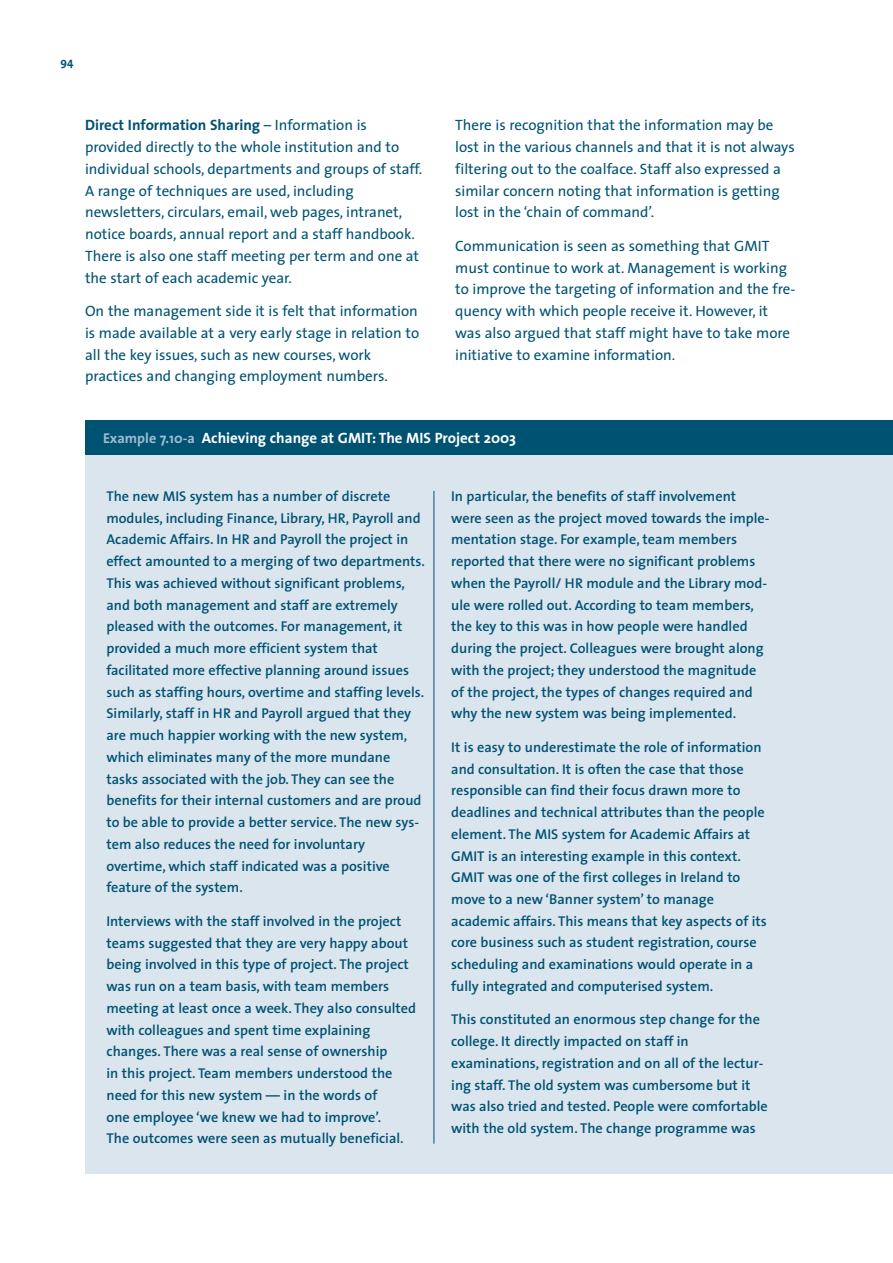
<style>
.page{position:relative;width:893px;height:1263px;background:#fff}
.page>*{position:absolute;margin:0;border:0;box-sizing:border-box;transform-origin:0 0}
.t1{font:15px/21.8px "The Sans";color:#005273}
.t2{font:700 15px "The Sans";color:#fff}
.t3{font:600 14.25px/21.8px "The Sans";color:#005273}
.t4{font:700 12px "The Sans";color:#005273;scale:.95 1}
.s1{font-weight:700}
.s2{font-size:14.25px;color:#a2bbce}
</style>
<div class="page">
<div style="left:85px;top:415px;width:340px;height:68px;background:linear-gradient(to right,#fff,#fff)"></div>
<div style="left:85px;top:421px;width:807px;height:753px;background:#dbe5ed"></div>
<div style="left:85px;top:421px;width:807px;height:34px;background:#005273"></div>
<hr style="left:433px;top:491px;width:1px;height:653px;background:#005273">
<p class="t4" style="left:60px;top:58px;width:15px">94</p>
<p class="t1" style="left:85px;top:116px;width:339px"><span class="s1">Direct Information Sharing</span> – Information is provided directly to the whole institution and to individual schools, departments and groups of staff.<br>A range of techniques are used, including newsletters, circulars, email, web pages, intranet, notice boards, annual report and a staff handbook.<br>There is also one staff meeting per term and one at the start of each academic year.</p>
<p class="t1" style="left:85px;top:302px;width:335px">On the management side it is felt that information is made available at a very early stage in relation to all the key issues, such as new courses, work practices and changing employment numbers.</p>
<p class="t1" style="left:455px;top:116px;width:341px">There is recognition that the information may be lost in the various channels and that it is not always filtering out to the coalface. Staff also expressed a similar concern noting that information is getting lost in the ‘chain of command’.</p>
<p class="t1" style="left:455px;top:236px;width:342px">Communication is seen as something that GMIT must continue to work at. Management is working to improve the targeting of information and the fre&shy;quency with which people receive it. However, it was also argued that staff might have to take more initiative to examine information.</p>
<p class="t2" style="left:103px;top:432px;width:414px"><span class="s2">Example 7.10-a</span> Achieving change at GMIT: The MIS Project 2003</p>
<p class="t3" style="left:106px;top:487px;width:320px">The new MIS system has a number of discrete modules, including Finance, Library, HR, Payroll and Academic Affairs. In HR and Payroll the project in effect amounted to a merging of two departments.<br>This was achieved without significant problems, and both management and staff are extremely pleased with the outcomes. For management, it provided a much more efficient system that facilitated more effective planning around issues such as staffing hours, overtime and staffing levels.<br>Similarly, staff in HR and Payroll argued that they are much happier working with the new system, which eliminates many of the more mundane tasks associated with the job. They can see the benefits for their internal customers and are proud to be able to provide a better service. The new sys&shy;tem also reduces the need for involuntary overtime, which staff indicated was a positive feature of the system.</p>
<p class="t3" style="left:106px;top:912px;width:311px">Interviews with the staff involved in the project teams suggested that they are very happy about being involved in this type of project. The project was run on a team basis, with team members meeting at least once a week. They also consulted with colleagues and spent time explaining changes. There was a real sense of ownership<br>in this project. Team members understood the need for this new system — in the words of<br>one employee ‘we knew we had to improve’.<br>The outcomes were seen as mutually beneficial.</p>
<p class="t3" style="left:451px;top:487px;width:320px">In particular, the benefits of staff involvement were seen as the project moved towards the imple&shy;mentation stage. For example, team members reported that there were no significant problems when the Payroll/ HR module and the Library mod&shy;ule were rolled out. According to team members, the key to this was in how people were handled during the project. Colleagues were brought along with the project; they understood the magnitude of the project, the types of changes required and why the new system was being implemented.</p>
<p class="t3" style="left:451px;top:737px;width:317px">It is easy to underestimate the role of information and consultation. It is often the case that those responsible can find their focus drawn more to deadlines and technical attributes than the people element. The MIS system for Academic Affairs at GMIT is an interesting example in this context.<br>GMIT was one of the first colleges in Ireland to move to a new ‘Banner system’ to manage academic affairs. This means that key aspects of its core business such as student registration, course scheduling and examinations would operate in a fully integrated and computerised system.</p>
<p class="t3" style="left:451px;top:1010px;width:318px">This constituted an enormous step change for the college. It directly impacted on staff in examinations, registration and on all of the lectur&shy;ing staff. The old system was cumbersome but it was also tried and tested. People were comfortable with the old system. The change programme was</p>
</div>
